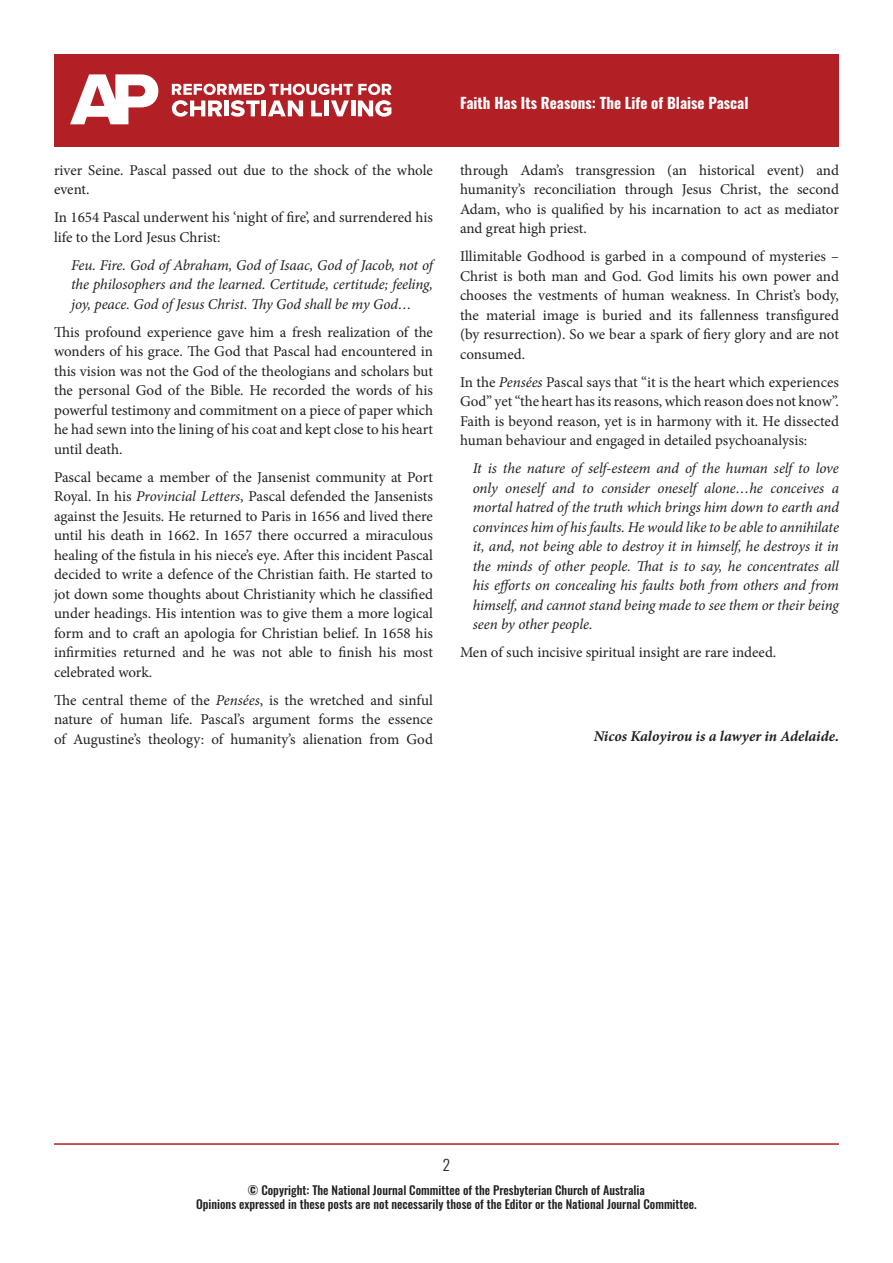
<style>
.page{position:relative;width:893px;height:1263px;background:#fff}
.page>*{position:absolute;margin:0;border:0;box-sizing:border-box;transform-origin:0 0}
.t1{font:15px/19.5px "Minion Pro";color:#231f20;text-align:justify}
.t2{font:italic 15px/19.5px "Minion Pro";letter-spacing:-.005em;color:#231f20;text-align:justify}
.Header_Next_pages{font:700 15px "Oswald";color:#fff}
.t3{font:italic 700 15px "Minion Pro";color:#231f20}
.t4{font:300 15px "Oswald";color:#231f20}
.t5{font:500 12px "Oswald";color:#231f20}
.s1{font-style:italic}
</style>
<div class="page">
<div style="left:54px;top:54px;width:785px;height:93px;background:#b21f24"></div>
<svg style="left:70px;top:74px;width:88px;height:50px"></svg>
<svg style="left:172px;top:84px;width:219px;height:33px"></svg>
<hr style="left:54px;top:1143px;width:785px;height:2px;background:#b12023">
<p class="t1" style="left:54px;top:160px;width:380px">river Seine. Pascal passed out due to the shock of the whole event.</p>
<p class="t1" style="left:54px;top:208px;width:380px">In 1654 Pascal underwent his ‘night of fire’, and surrendered his life to the Lord Jesus Christ:</p>
<p class="t2" style="left:71px;top:255px;width:363px">Feu. Fire. God of Abraham, God of Isaac, God of Jacob, not of the philosophers and the learned. Certitude, certitude; feeling, joy, peace. God of Jesus Christ. Thy God shall be my God…</p>
<p class="t1" style="left:54px;top:322px;width:381px">This profound experience gave him a fresh realization of the wonders of his grace. The God that Pascal had encountered in this vision was not the God of the theologians and scholars but the personal God of the Bible. He recorded the words of his powerful testimony and commitment on a piece of paper which he had sewn into the lining of his coat and kept close to his heart until death.</p>
<p class="t1" style="left:54px;top:467px;width:381px">Pascal became a member of the Jansenist community at Port Royal. In his <span class="s1">Provincial Letters</span>, Pascal defended the Jansenists against the Jesuits. He returned to Paris in 1656 and lived there until his death in 1662. In 1657 there occurred a miraculous healing of the fistula in his niece’s eye. After this incident Pascal decided to write a defence of the Christian faith. He started to jot down some thoughts about Christianity which he classified under headings. His intention was to give them a more logical form and to craft an apologia for Christian belief. In 1658 his infirmities returned and he was not able to finish his most celebrated work.</p>
<p class="t1" style="left:54px;top:690px;width:380px">The central theme of the <span class="s1">Pensées</span>, is the wretched and sinful nature of human life. Pascal’s argument forms the essence of Augustine’s theology: of humanity’s alienation from God</p>
<p class="Header_Next_pages" style="left:460px;top:95px;width:290px">Faith Has Its Reasons: The Life of Blaise Pascal</p>
<p class="t1" style="left:460px;top:160px;width:380px">through Adam’s transgression (an historical event) and humanity’s reconciliation through Jesus Christ, the second Adam, who is qualified by his incarnation to act as mediator and great high priest.</p>
<p class="t1" style="left:460px;top:247px;width:381px">Illimitable Godhood is garbed in a compound of mysteries – Christ is both man and God. God limits his own power and chooses the vestments of human weakness. In Christ’s body, the material image is buried and its fallenness transfigured (by resurrection). So we bear a spark of fiery glory and are not consumed.</p>
<p class="t1" style="left:460px;top:372px;width:380px">In the <span class="s1">Pensées</span> Pascal says that “it is the heart which experiences God” yet “the heart has its reasons, which reason does not know”.<br>Faith is beyond reason, yet is in harmony with it. He dissected human behaviour and engaged in detailed psychoanalysis:</p>
<p class="t2" style="left:473px;top:459px;width:368px">It is the nature of self-esteem and of the human self to love only oneself and to consider oneself alone…he conceives a mortal hatred of the truth which brings him down to earth and convinces him of his faults. He would like to be able to annihilate it, and, not being able to destroy it in himself, he destroys it in the minds of other people. That is to say, he concentrates all his efforts on concealing his faults both from others and from himself, and cannot stand being made to see them or their being seen by other people.</p>
<p class="t1" style="left:460px;top:643px;width:318px">Men of such incisive spiritual insight are rare indeed.</p>
<p class="t3" style="left:594px;top:726px;width:247px">Nicos Kaloyirou is a lawyer in Adelaide.</p>
<p class="t4" style="left:443px;top:1152px;width:9px">2</p>
<p class="t5" style="left:248px;top:1183px;width:398px">© Copyright: The National Journal Committee of the Presbyterian Church of Australia</p>
<p class="t5" style="left:196px;top:1198px;width:502px">Opinions expressed in these posts are not necessarily those of the Editor or the National Journal Committee.</p>
</div>
